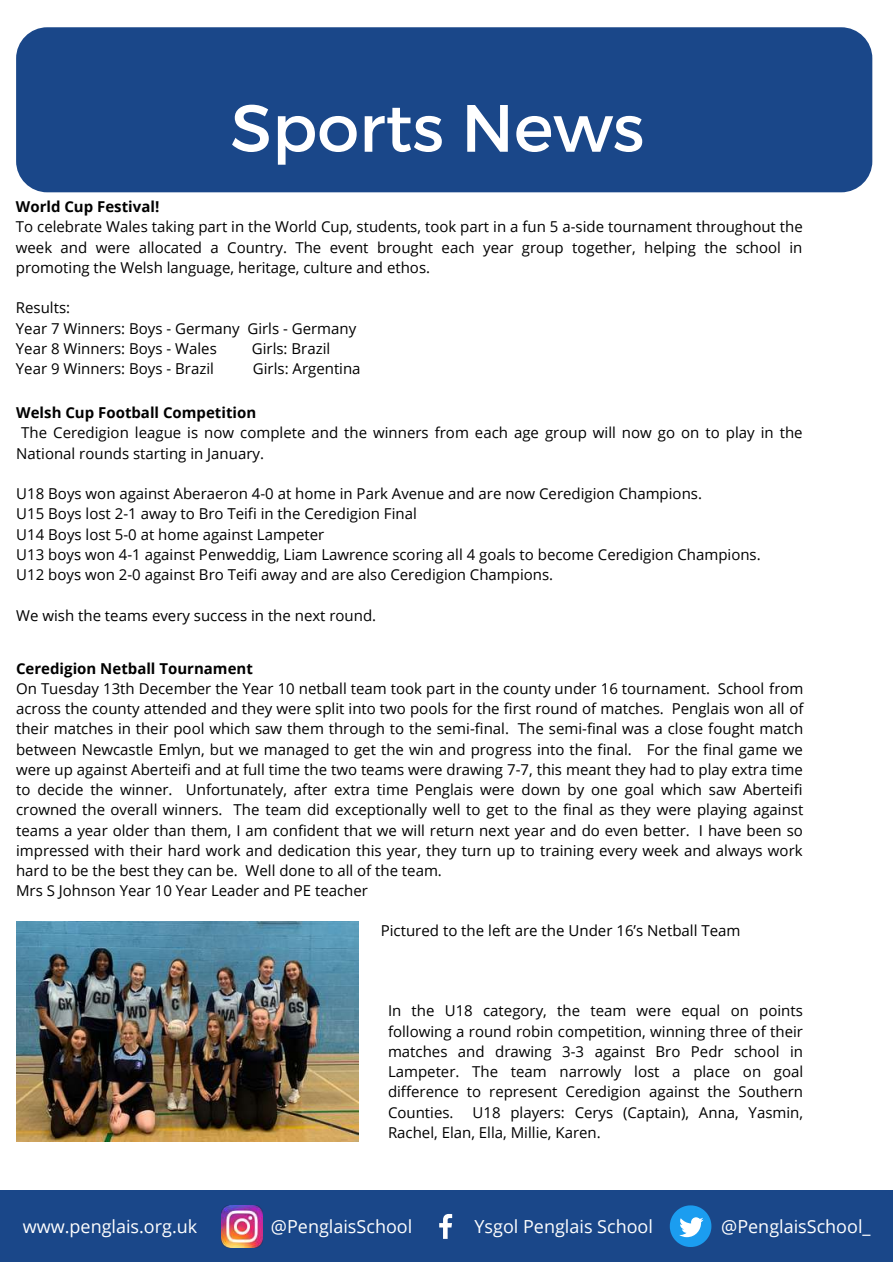
<style>
.page{position:relative;width:893px;height:1264px;background:#fff}
.page>*{position:absolute;margin:0;border:0;box-sizing:border-box;transform-origin:0 0}
.t1{font:66.75px "Montserrat";color:#fff}
.t2{font:18px "Open Sans";color:#fff}
.t3{font:15px/20.2px "Open Sans";color:#000}
.t4{font:700 15px "Open Sans";color:#000}
</style>
<div class="page">
<div style="left:0;top:1190px;width:892px;height:72px;background:#1a4789"></div>
<svg style="left:439px;top:1214px;width:14px;height:25px"></svg>
<svg style="left:669px;top:1205px;width:42px;height:41px"></svg>
<img style="left:221px;top:1205px;width:42px;height:41px">
<div style="left:16px;top:27px;width:856px;height:165px;background:#1a4789;border-radius:31px"></div>
<img style="left:16px;top:921px;width:342px;height:220px">
<h1 class="t1" style="left:230px;top:85px;width:415px">Sports News</h1>
<p class="t4" style="left:16px;top:196px;width:145px">World Cup Festival!</p>
<p class="t3" style="left:16px;top:216px;width:788px;text-align:justify">To celebrate Wales taking part in the World Cup, students, took part in a fun 5 a-side tournament throughout the week and were allocated a Country. The event brought each year group together, helping the school in promoting the Welsh language, heritage, culture and ethos.</p>
<p class="t3" style="left:16px;top:297px;width:342px">Results:<br>Year 7 Winners: Boys - Germany Girls - Germany<br>Year 8 Winners: Boys - Wales</p>
<p class="t3" style="left:252px;top:338px;width:80px">Girls: Brazil</p>
<p class="t3" style="left:16px;top:358px;width:199px">Year 9 Winners: Boys - Brazil</p>
<p class="t3" style="left:253px;top:358px;width:109px">Girls: Argentina</p>
<p class="t4" style="left:16px;top:402px;width:241px">Welsh Cup Football Competition</p>
<p class="t3" style="left:16px;top:422px;width:787px;text-indent:5px">The Ceredigion league is now complete and the winners from each age group will now go on to play in the<br>National rounds starting in January.</p>
<p class="t3" style="left:16px;top:483px;width:745px">U18 Boys won against Aberaeron 4-0 at home in Park Avenue and are now Ceredigion Champions.<br>U15 Boys lost 2-1 away to Bro Teifi in the Ceredigion Final<br>U14 Boys lost 5-0 at home against Lampeter<br>U13 boys won 4-1 against Penweddig, Liam Lawrence scoring all 4 goals to become Ceredigion Champions.<br>U12 boys won 2-0 against Bro Teifi away and are also Ceredigion Champions.</p>
<p class="t3" style="left:16px;top:604px;width:361px">We wish the teams every success in the next round.</p>
<p class="t4" style="left:16px;top:657px;width:238px">Ceredigion Netball Tournament</p>
<p class="t3" style="left:16px;top:678px;width:788px">On Tuesday 13th December the Year 10 netball team took part in the county under 16 tournament. School from across the county attended and they were split into two pools for the first round of matches. Penglais won all of their matches in their pool which saw them through to the semi-final. The semi-final was a close fought match between Newcastle Emlyn, but we managed to get the win and progress into the final. For the final game we were up against Aberteifi and at full time the two teams were drawing 7-7, this meant they had to play extra time to decide the winner. Unfortunately, after extra time Penglais were down by one goal which saw Aberteifi crowned the overall winners. The team did exceptionally well to get to the final as they were playing against teams a year older than them, I am confident that we will return next year and do even better. I have been so impressed with their hard work and dedication this year, they turn up to training every week and always work hard to be the best they can be. Well done to all of the team.<br>Mrs S Johnson Year 10 Year Leader and PE teacher</p>
<p class="t3" style="left:381px;top:920px;width:361px">Pictured to the left are the Under 16’s Netball Team</p>
<p class="t3" style="left:388px;top:1000px;width:417px;text-align:justify">In the U18 category, the team were equal on points following a round robin competition, winning three of their matches and drawing 3-3 against Bro Pedr school in Lampeter. The team narrowly lost a place on goal difference to represent Ceredigion against the Southern Counties.</p>
<p class="t3" style="left:388px;top:1101px;width:416px;text-indent:85px">U18 players: Cerys (Captain), Anna, Yasmin,<br>Rachel, Elan, Ella, Millie, Karen.</p>
<p class="t2" style="left:23px;top:1213px;width:176px">www.penglais.org.uk</p>
<p class="t2" style="left:271px;top:1213px;width:143px">@PenglaisSchool</p>
<p class="t2" style="left:474px;top:1213px;width:180px">Ysgol Penglais School</p>
<p class="t2" style="left:721px;top:1213px;width:151px">@PenglaisSchool_</p>
</div>
